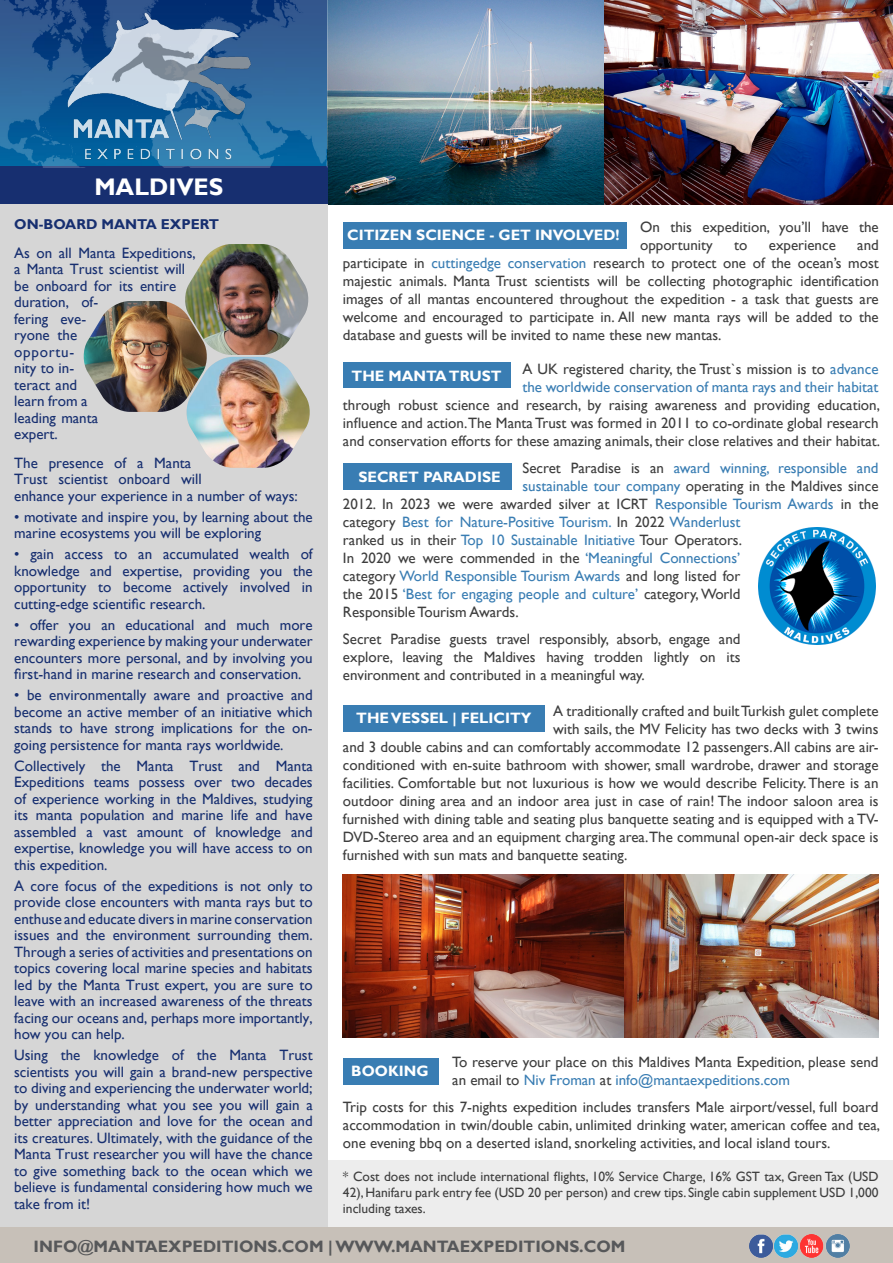
<style>
.page{position:relative;width:893px;height:1263px;background:#fff}
.page>*{position:absolute;margin:0;border:0;box-sizing:border-box;transform-origin:0 0}
.t1{font:700 24px "Gill Sans";color:#fff}
.t2{font:700 16.5px "Gill Sans";color:#57585a}
.Main_Text{font:15px/18px "Gill Sans";color:#3e3e3e;text-align:justify}
.Grey_Box_Text{font:15px/16.5px "Gill Sans";color:#172f70;text-align:justify}
.Main_Text-2{font:15px "Gill Sans";color:#397db3}
.Main_Text-3{font:700 15px "Gill Sans";color:#fff}
.Grey_Box_Text-2{font:700 14.25px "Gill Sans";color:#172f70}
.Main_Text-4{font:13.5px/16.2px "Gill Sans";color:#3e3e3e;text-align:justify}
.s1{color:#397db3}
.s2{color:#3e3e3e}
</style>
<div class="page">
<div style="left:318px;top:1160px;width:575px;height:74px;background:#ededed"></div>
<img style="left:328px;top:0;width:276px;height:204px">
<div style="left:0;top:167px;width:328px;height:44px;background:#172f70"></div>
<img style="left:0;top:0;width:328px;height:168px">
<div style="left:0;top:204px;width:328px;height:1059px;background:#d6d6d6"></div>
<img style="left:343px;top:874px;width:536px;height:163px">
<div style="left:0;top:1227px;width:893px;height:36px;background:#c7c0b8"></div>
<img style="left:749px;top:1234px;width:24px;height:23px">
<svg style="left:774px;top:1234px;width:24px;height:23px"></svg>
<svg style="left:800px;top:1234px;width:24px;height:23px"></svg>
<svg style="left:826px;top:1234px;width:23px;height:23px"></svg>
<div style="left:343px;top:705px;width:202px;height:26px;background:#397db3"></div>
<div style="left:343px;top:363px;width:167px;height:25px;background:#397db3"></div>
<div style="left:343px;top:464px;width:169px;height:26px;background:#397db3"></div>
<img style="left:604px;top:0;width:289px;height:204px">
<div style="left:343px;top:222px;width:283px;height:26px;background:#397db3"></div>
<img style="left:83px;top:244px;width:226px;height:168px">
<img style="left:185px;top:357px;width:125px;height:111px">
<img style="left:63px;top:0;width:189px;height:168px">
<img style="left:758px;top:527px;width:118px;height:118px">
<div style="left:343px;top:1058px;width:95px;height:27px;background:#397db3"></div>
<p class="t1" style="left:94px;top:173px;width:130px">MALDIVES</p>
<p class="Grey_Box_Text-2" style="left:14px;top:216px;width:206px">ON-BOARD MANTA EXPERT</p>
<p class="Grey_Box_Text" style="left:14px;top:244px;width:183px;text-align:left">As on all Manta Expeditions, a Manta Trust scientist will be onboard for its entire duration, of-<br>fering eve-<br>ryone the<br>opportu-<br>nity to in-<br>teract and<br>learn from a<br>leading manta<br>expert.</p>
<p class="Grey_Box_Text" style="left:14px;top:454px;width:285px;text-align:left">The presence of a Manta<br>Trust scientist onboard will<br>enhance your experience in a number of ways:</p>
<p class="Grey_Box_Text" style="left:14px;top:508px;width:300px">• motivate and inspire you, by learning about the marine ecosystems you will be exploring</p>
<p class="Grey_Box_Text" style="left:14px;top:546px;width:300px">• gain access to an accumulated wealth of knowledge and expertise, providing you the opportunity to become actively involved in cutting-edge scientific research.</p>
<p class="Grey_Box_Text" style="left:14px;top:616px;width:300px">• offer you an educational and much more rewarding experience by making your underwater encounters more personal, and by involving you first-hand in marine research and conservation.</p>
<p class="Grey_Box_Text" style="left:14px;top:687px;width:300px">• be environmentally aware and proactive and become an active member of an initiative which stands to have strong implications for the on&shy;going persistence for manta rays worldwide.</p>
<p class="Grey_Box_Text" style="left:14px;top:757px;width:300px">Collectively the Manta Trust and Manta Expeditions teams possess over two decades of experience working in the Maldives, studying its manta population and marine life and have assembled a vast amount of knowledge and expertise, knowledge you will have access to on this expedition.</p>
<p class="Grey_Box_Text" style="left:14px;top:877px;width:300px">A core focus of the expeditions is not only to provide close encounters with manta rays but to enthuse and educate divers in marine conservation issues and the environment surrounding them.<br>Through a series of activities and presentations on topics covering local marine species and habitats led by the Manta Trust expert, you are sure to leave with an increased awareness of the threats facing our oceans and, perhaps more importantly, how you can help.</p>
<p class="Grey_Box_Text" style="left:14px;top:1047px;width:300px">Using the knowledge of the Manta Trust scientists you will gain a brand-new perspective to diving and experiencing the underwater world; by understanding what you see you will gain a better appreciation and love for the ocean and its creatures. Ultimately, with the guidance of the Manta Trust researcher you will have the chance to give something back to the ocean which we believe is fundamental considering how much we take from it!</p>
<p class="Main_Text-3" style="left:347px;top:225px;width:274px">CITIZEN SCIENCE - GET INVOLVED!</p>
<p class="Main_Text" style="left:640px;top:219px;width:240px">On this expedition, you’ll have the opportunity</p>
<p class="Main_Text" style="left:343px;top:237px;width:537px;text-indent:514px">and participate in <span class="s1">cuttingedge conservation</span> research to protect one of the ocean’s most majestic animals. Manta Trust scientists will be collecting photographic identification images of all mantas encountered throughout the expedition - a task that guests are welcome and encouraged to participate in. All new manta rays will be added to the database and guests will be invited to name these new mantas.</p>
<p class="Main_Text" style="left:734px;top:237px;width:15px">to</p>
<p class="Main_Text" style="left:769px;top:237px;width:69px">experience</p>
<p class="Main_Text" style="left:343px;top:360px;width:539px;text-align:right">A UK registered charity, the Trust`s mission is to <span class="s1">advance<br>the worldwide conservation of manta rays and their habitat<br></span>through robust science and research, by raising awareness and providing education, influence and action.The Manta Trust was formed in 2011 to co-ordinate global research and conservation efforts for these amazing animals, their close relatives and their habitat.</p>
<p class="Main_Text-2" style="left:522px;top:459px;width:358px"><span class="s2">Secret Paradise is an</span> award winning, responsible and</p>
<p class="Main_Text" style="left:522px;top:477px;width:358px"><span class="s1">sustainable tour company</span> operating in the Maldives since</p>
<p class="Main_Text" style="left:343px;top:495px;width:537px">2012. In 2023 we were awarded silver at ICRT <span class="s1">Responsible Tourism Awards</span> in the</p>
<p class="Main_Text-2" style="left:343px;top:513px;width:399px"><span class="s2">category</span> Best for Nature-Positive Tourism. <span class="s2">In 2022</span> Wanderlust</p>
<p class="Main_Text" style="left:343px;top:531px;width:401px">ranked us in their <span class="s1">Top 10 Sustainable Initiative</span> Tour Operators.</p>
<p class="Main_Text" style="left:343px;top:549px;width:399px">In 2020 we were commended in the <span class="s1">‘Meaningful Connections’</span></p>
<p class="Main_Text-2" style="left:343px;top:567px;width:399px"><span class="s2">category</span> World Responsible Tourism Awards <span class="s2">and long listed for</span></p>
<p class="Main_Text-2" style="left:343px;top:585px;width:399px"><span class="s2">the 2015</span> ‘Best for engaging people and culture’ <span class="s2">category, World</span></p>
<p class="Main_Text" style="left:343px;top:603px;width:177px">Responsible Tourism Awards.</p>
<p class="Main_Text" style="left:343px;top:630px;width:399px">Secret Paradise guests travel responsibly, absorb, engage and explore, leaving the Maldives having trodden lightly on its environment and contributed in a meaningful way.</p>
<p class="Main_Text" style="left:553px;top:703px;width:327px">A traditionally crafted and built Turkish gulet complete</p>
<p class="Main_Text" style="left:553px;top:721px;width:327px">with sails, the MV Felicity has two decks with 3 twins</p>
<p class="Main_Text" style="left:343px;top:739px;width:537px">and 3 double cabins and can comfortably accommodate 12 passengers. All cabins are air-</p>
<p class="Main_Text" style="left:343px;top:757px;width:537px">conditioned with en-suite bathroom with shower, small wardrobe, drawer and storage</p>
<p class="Main_Text" style="left:343px;top:775px;width:537px">facilities. Comfortable but not luxurious is how we would describe Felicity. There is an</p>
<p class="Main_Text" style="left:343px;top:793px;width:537px">outdoor dining area and an indoor area just in case of rain! The indoor saloon area is</p>
<p class="Main_Text" style="left:343px;top:811px;width:537px">furnished with dining table and seating plus banquette seating and is equipped with a TV-</p>
<p class="Main_Text" style="left:343px;top:829px;width:537px">DVD-Stereo area and an equipment charging area.The communal open-air deck space is</p>
<p class="Main_Text" style="left:343px;top:847px;width:286px">furnished with sun mats and banquette seating.</p>
<p class="Main_Text-3" style="left:352px;top:366px;width:151px">THE MANTA TRUST</p>
<p class="Main_Text-3" style="left:358px;top:468px;width:144px">SECRET PARADISE</p>
<p class="Main_Text-3" style="left:356px;top:709px;width:177px">THE VESSEL | FELICITY</p>
<p class="Main_Text" style="left:452px;top:1054px;width:428px">To reserve your place on this Maldives Manta Expedition, please send an email to <span class="s1">Niv Froman</span> at <span class="s1">info@mantaexpeditions.com</span></p>
<p class="Main_Text" style="left:343px;top:1099px;width:539px">Trip costs for this 7-nights expedition includes transfers Male airport/vessel, full board accommodation in twin/double cabin, unlimited drinking water, american coffee and tea, one evening bbq on a deserted island, snorkeling activities, and local island tours.</p>
<p class="Main_Text-4" style="left:343px;top:1168px;width:537px">* Cost does not include international flights, 10% Service Charge, 16% GST tax, Green Tax (USD 42), Hanifaru park entry fee (USD 20 per person) and crew tips. Single cabin supplement USD 1,000 including taxes.</p>
<p class="t2" style="left:34px;top:1236px;width:593px">INFO@MANTAEXPEDITIONS.COM | WWW.MANTAEXPEDITIONS.COM</p>
<p class="Main_Text-3" style="left:351px;top:1062px;width:79px">BOOKING</p>
</div>
